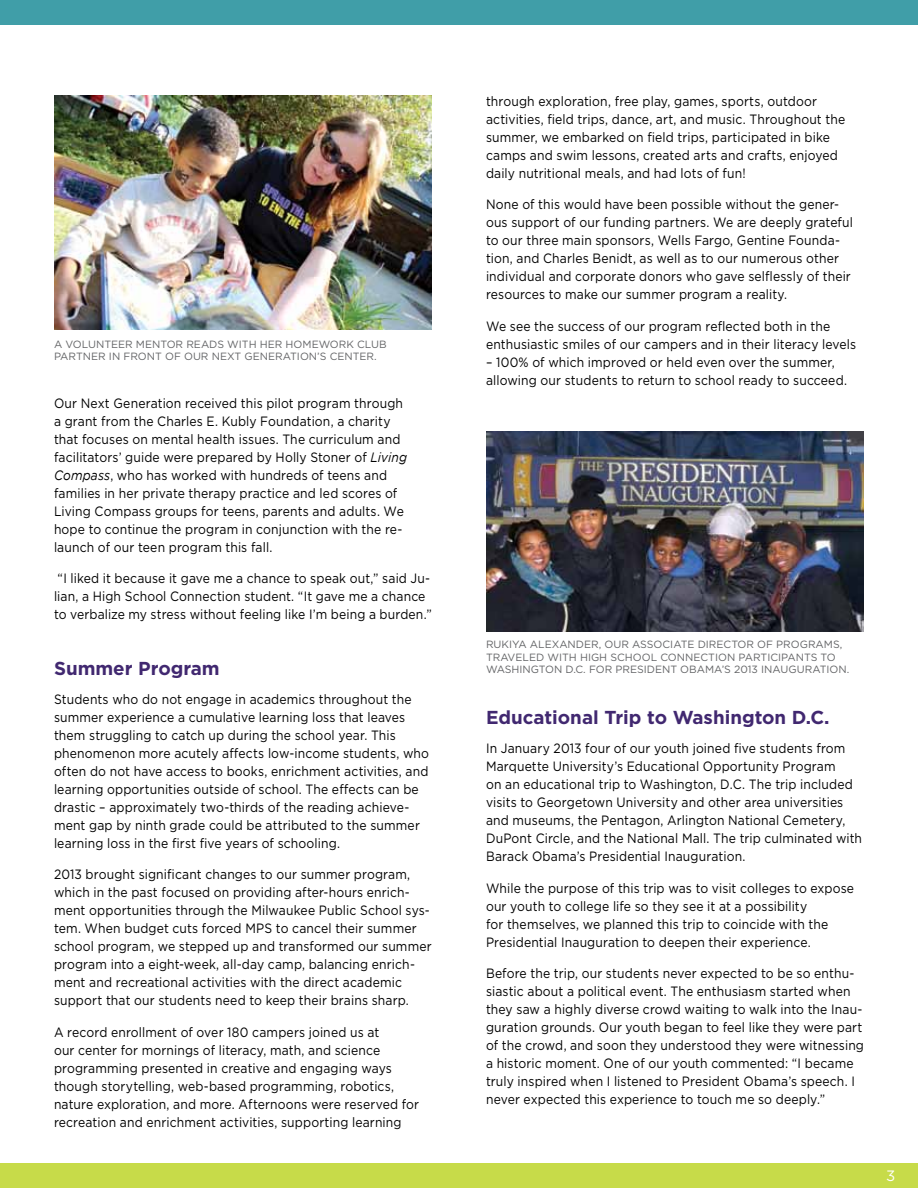
<style>
.page{position:relative;width:918px;height:1188px;background:#fff}
.page>*{position:absolute;margin:0;border:0;box-sizing:border-box;transform-origin:0 0}
.t1{font:700 18.75px "Gotham";color:#412870}
.t2{font:15px "Gotham";color:#fff}
.t3{font:13.5px/18px "Gotham";letter-spacing:.01em;color:#000;scale:.9 1}
.t4{font:10.5px/12.6px "Gotham";color:#636466}
.s1{font-style:italic}
</style>
<div class="page">
<div style="left:0;top:0;width:918px;height:24px;background:#409ea8"></div>
<div style="left:0;top:1164px;width:918px;height:24px;background:#c7db49"></div>
<img style="left:486px;top:432px;width:378px;height:199px">
<img style="left:54px;top:95px;width:378px;height:235px">
<p class="t4" style="left:54px;top:338px;width:334px">A VOLUNTEER MENTOR READS WITH HER HOMEWORK CLUB<br>PARTNER IN FRONT OF OUR NEXT GENERATION’S CENTER.</p>
<p class="t3" style="left:54px;top:393px;width:394px">Our Next Generation received this pilot program through a grant from the Charles E. Kubly Foundation, a charity that focuses on mental health issues. The curriculum and facilitators’ guide were prepared by Holly Stoner of <span class="s1">Living Compass</span>, who has worked with hundreds of teens and families in her private therapy practice and led scores of Living Compass groups for teens, parents and adults. We hope to continue the program in conjunction with the re&shy;launch of our teen program this fall.</p>
<p class="t3" style="left:54px;top:569px;width:422px">“I liked it because it gave me a chance to speak out,” said Ju&shy;lian, a High School Connection student. “It gave me a chance to verbalize my stress without feeling like I’m being a burden.”</p>
<h1 class="t1" style="left:54px;top:656px;width:167px">Summer Program</h1>
<p class="t3" style="left:54px;top:690px;width:418px">Students who do not engage in academics throughout the summer experience a cumulative learning loss that leaves them struggling to catch up during the school year. This phenomenon more acutely affects low-income students, who often do not have access to books, enrichment activities, and learning opportunities outside of school. The effects can be drastic – approximately two-thirds of the reading achieve&shy;ment gap by ninth grade could be attributed to the summer learning loss in the first five years of schooling.</p>
<p class="t3" style="left:54px;top:865px;width:421px">2013 brought significant changes to our summer program, which in the past focused on providing after-hours enrich&shy;ment opportunities through the Milwaukee Public School sys&shy;tem. When budget cuts forced MPS to cancel their summer school program, we stepped up and transformed our summer program into a eight-week, all-day camp, balancing enrich&shy;ment and recreational activities with the direct academic support that our students need to keep their brains sharp.</p>
<p class="t3" style="left:54px;top:1023px;width:407px">A record enrollment of over 180 campers joined us at<br>our center for mornings of literacy, math, and science programming presented in creative and engaging ways though storytelling, web-based programming, robotics, nature exploration, and more. Afternoons were reserved for recreation and enrichment activities, supporting learning</p>
<p class="t3" style="left:486px;top:92px;width:401px">through exploration, free play, games, sports, outdoor activities, field trips, dance, art, and music. Throughout the summer, we embarked on field trips, participated in bike camps and swim lessons, created arts and crafts, enjoyed daily nutritional meals, and had lots of fun!</p>
<p class="t3" style="left:486px;top:195px;width:409px">None of this would have been possible without the gener&shy;ous support of our funding partners. We are deeply grateful to our three main sponsors, Wells Fargo, Gentine Founda&shy;tion, and Charles Benidt, as well as to our numerous other individual and corporate donors who gave selflessly of their resources to make our summer program a reality.</p>
<p class="t3" style="left:486px;top:317px;width:413px">We see the success of our program reflected both in the enthusiastic smiles of our campers and in their literacy levels</p>
<p class="t3" style="left:486px;top:353px;width:403px">– 100% of which improved or held even over the summer, allowing our students to return to school ready to succeed.</p>
<p class="t4" style="left:486px;top:638px;width:365px">RUKIYA ALEXANDER, OUR ASSOCIATE DIRECTOR OF PROGRAMS,<br>TRAVELED WITH HIGH SCHOOL CONNECTION PARTICIPANTS TO<br>WASHINGTON D.C. FOR PRESIDENT OBAMA’S 2013 INAUGURATION.</p>
<h1 class="t1" style="left:486px;top:705px;width:345px">Educational Trip to Washington D.C.</h1>
<p class="t3" style="left:486px;top:739px;width:419px">In January 2013 four of our youth joined five students from Marquette University’s Educational Opportunity Program<br>on an educational trip to Washington, D.C. The trip included visits to Georgetown University and other area universities and museums, the Pentagon, Arlington National Cemetery, DuPont Circle, and the National Mall. The trip culminated with Barack Obama’s Presidential Inauguration.</p>
<p class="t3" style="left:486px;top:878px;width:411px">While the purpose of this trip was to visit colleges to expose our youth to college life so they see it at a possibility<br>for themselves, we planned this trip to coincide with the Presidential Inauguration to deepen their experience.</p>
<p class="t3" style="left:486px;top:964px;width:422px">Before the trip, our students never expected to be so enthu&shy;siastic about a political event. The enthusiasm started when they saw a highly diverse crowd waiting to walk into the Inau&shy;guration grounds. Our youth began to feel like they were part of the crowd, and soon they understood they were witnessing a historic moment. One of our youth commented: “I became truly inspired when I listened to President Obama’s speech. I never expected this experience to touch me so deeply.”</p>
<p class="t2" style="left:886px;top:1166px;width:11px">3</p>
</div>
